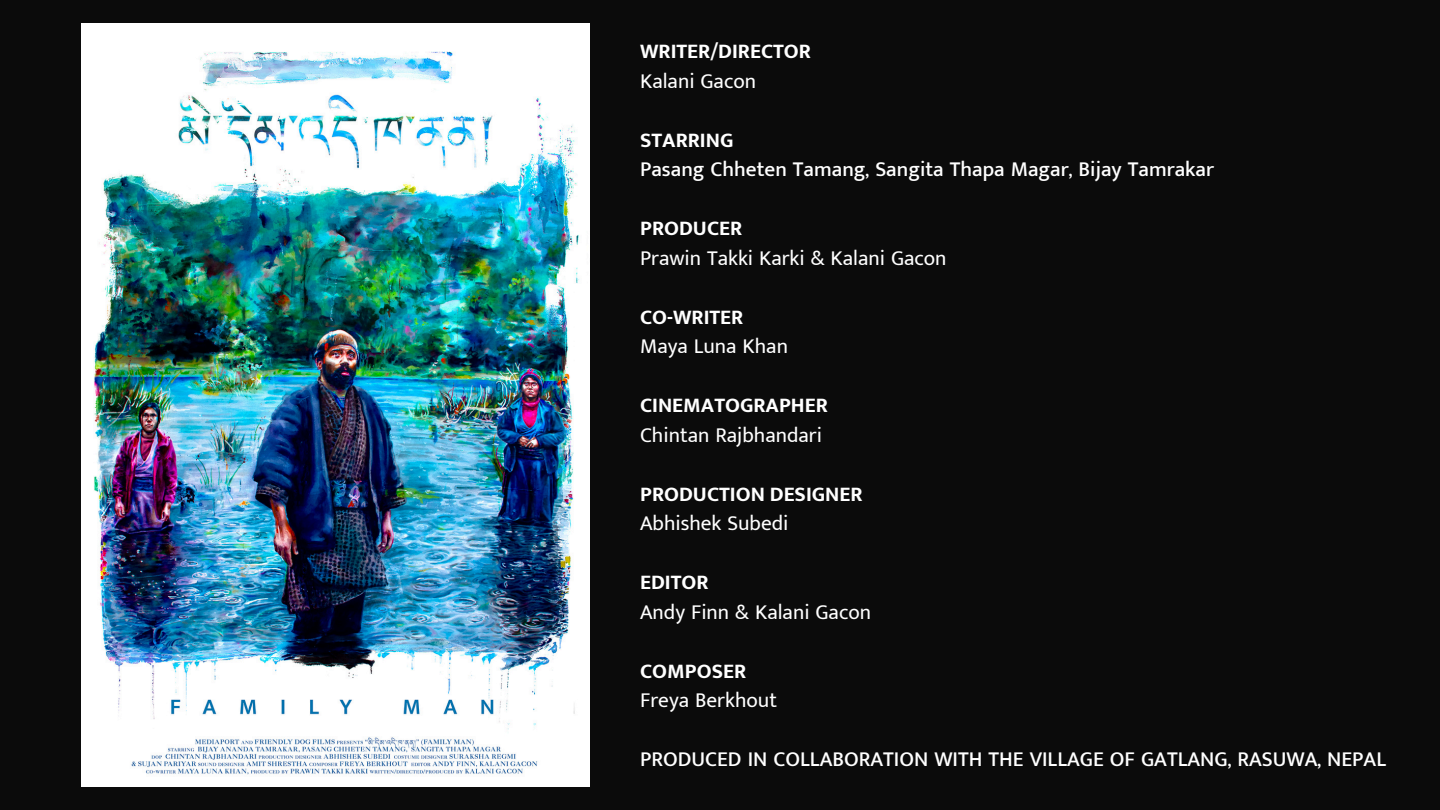
<style>
.page{position:relative;width:1440px;height:810px;background:#0b0b0b}
.page>*{position:absolute;margin:0;border:0;box-sizing:border-box;transform-origin:0 0}
.t1{font:21.2px "Mukta Malar";color:#fff}
.t2{font:500 21.2px "Mukta Malar";color:#fff}
.t3{font:700 21.2px "Mukta";color:#fff}
</style>
<div class="page">
<img style="left:81px;top:23px;width:508px;height:764px">
<p class="t3" style="left:640px;top:39px;width:172px">WRITER/DIRECTOR</p>
<p class="t1" style="left:640px;top:68px;width:118px">Kalani Gacon</p>
<p class="t3" style="left:640px;top:127px;width:95px">STARRING</p>
<p class="t2" style="left:640px;top:157px;width:576px">Pasang Chheten Tamang, Sangita Thapa Magar, Bijay Tamrakar</p>
<p class="t3" style="left:640px;top:216px;width:104px">PRODUCER</p>
<p class="t1" style="left:640px;top:245px;width:308px">Prawin Takki Karki &amp; Kalani Gacon</p>
<p class="t3" style="left:640px;top:304px;width:105px">CO-WRITER</p>
<p class="t1" style="left:640px;top:334px;width:149px">Maya Luna Khan</p>
<p class="t3" style="left:640px;top:393px;width:189px">CINEMATOGRAPHER</p>
<p class="t1" style="left:640px;top:422px;width:183px">Chintan Rajbhandari</p>
<p class="t3" style="left:640px;top:481px;width:224px">PRODUCTION DESIGNER</p>
<p class="t1" style="left:640px;top:511px;width:150px">Abhishek Subedi</p>
<p class="t3" style="left:640px;top:570px;width:70px">EDITOR</p>
<p class="t1" style="left:640px;top:599px;width:233px">Andy Finn &amp; Kalani Gacon</p>
<p class="t3" style="left:640px;top:658px;width:108px">COMPOSER</p>
<p class="t1" style="left:640px;top:688px;width:138px">Freya Berkhout</p>
<p class="t2" style="left:640px;top:747px;width:748px">PRODUCED IN COLLABORATION WITH THE VILLAGE OF GATLANG, RASUWA, NEPAL</p>
</div>
